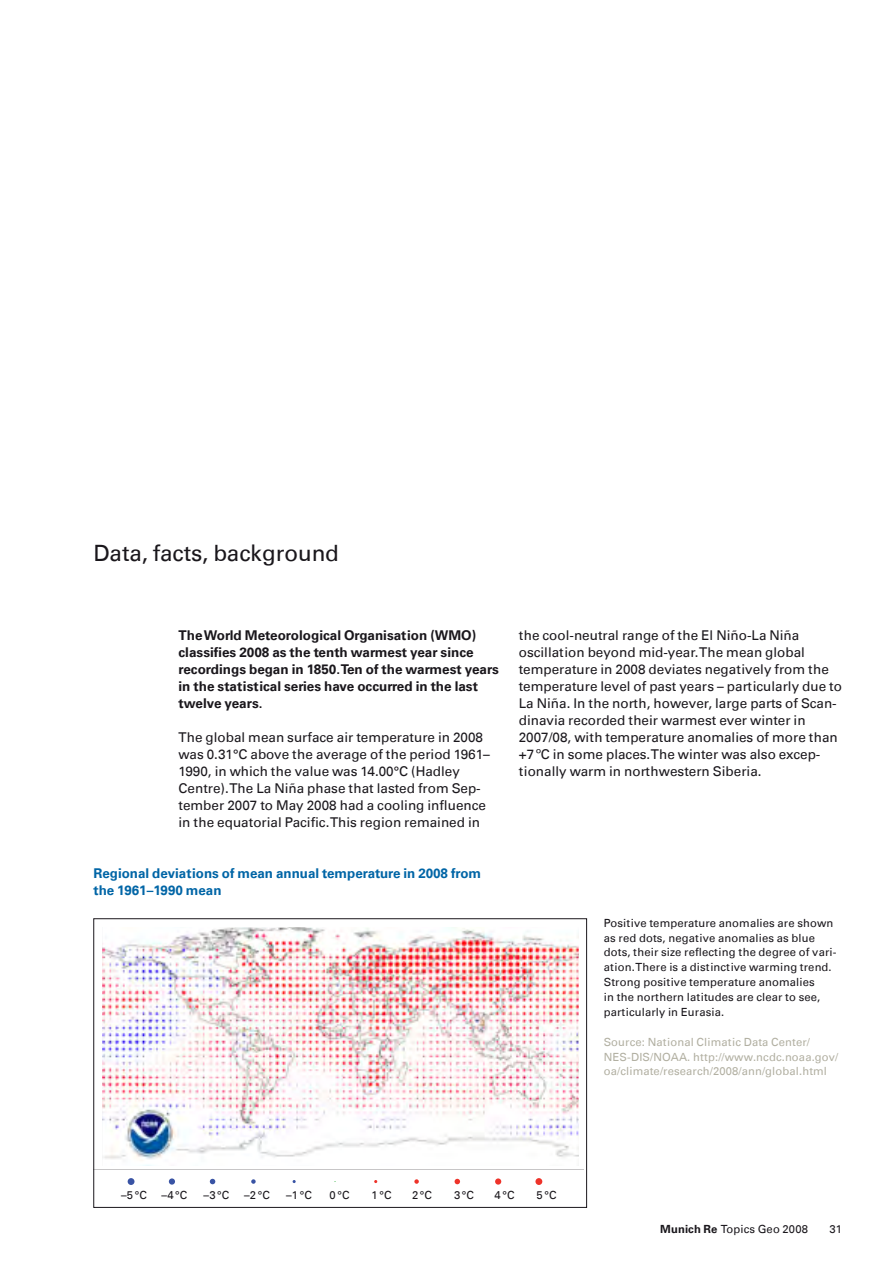
<style>
.page{position:relative;width:893px;height:1263px;background:#fff}
.page>*{position:absolute;margin:0;border:0;box-sizing:border-box;transform-origin:0 0}
.t1{font:22.5px "Univers Com 55 Roman";letter-spacing:-.005em;color:#1a171c}
.t2{font:13.5px/17px "Univers Com 55 Roman";color:#1a171c}
.t3{font:700 13.5px/17px "Univers Com 65";color:#1a171c}
.t4{font:700 13.5px/17px "Univers Com 65";color:#0065a6}
.t5{font:11.25px/14.9px "Univers Com 55 Roman";letter-spacing:.01em;color:#1a171c}
.t6{font:11.25px/14.9px "Univers Com 55 Roman";letter-spacing:.01em;color:#b2b0a2}
.s1{font-family:"Univers Com 65";font-weight:700}
</style>
<div class="page">
<div style="left:94px;top:919px;width:493px;height:289px;border:1px solid #1a171c"></div>
<div style="left:535px;top:1178px;width:7px;height:7px;background:#ee332a;border-radius:50%"></div>
<div style="left:495px;top:1178px;width:6px;height:7px;background:#ee332a;border-radius:50%"></div>
<svg style="left:454px;top:1179px;width:6px;height:5px"></svg>
<svg style="left:414px;top:1179px;width:5px;height:5px"></svg>
<svg style="left:251px;top:1179px;width:5px;height:5px"></svg>
<svg style="left:210px;top:1179px;width:5px;height:5px"></svg>
<div style="left:169px;top:1178px;width:6px;height:7px;background:#3953a4;border-radius:50%"></div>
<div style="left:128px;top:1178px;width:6px;height:7px;background:#3953a4;border-radius:50%"></div>
<img style="left:102px;top:927px;width:476px;height:234px">
<h1 class="t1" style="left:94px;top:544px;width:247px">Data, facts, background</h1>
<p class="t3" style="left:179px;top:629px;width:322px">The World Meteorological Organisation (WMO) classifies 2008 as the tenth warmest year since recordings began in 1850. Ten of the warmest years in the statistical series have occurred in the last twelve years.</p>
<p class="t2" style="left:179px;top:731px;width:313px">The global mean surface air temperature in 2008 was 0.31°C above the average of the period 1961– 1990, in which the value was 14.00°C (Hadley Centre). The La Niña phase that lasted from Sep&shy;tember 2007 to May 2008 had a cooling influence in the equatorial Pacific. This region remained in</p>
<p class="t4" style="left:94px;top:867px;width:389px">Regional deviations of mean annual temperature in 2008 from the 1961–1990 mean</p>
<p class="t2" style="left:519px;top:629px;width:325px">the cool-neutral range of the El Niño-La Niña oscillation beyond mid-year. The mean global temperature in 2008 deviates negatively from the temperature level of past years – particularly due to La Niña. In the north, however, large parts of Scan&shy;dinavia recorded their warmest ever winter in 2007/08, with temperature anomalies of more than +7 ºC in some places. The winter was also excep&shy;tionally warm in northwestern Siberia.</p>
<p class="t5" style="left:604px;top:917px;width:234px">Positive temperature anomalies are shown as red dots, negative anomalies as blue dots, their size reflecting the degree of vari&shy;ation. There is a distinctive warming trend.<br>Strong positive temperature anomalies<br>in the northern latitudes are clear to see, particularly in Eurasia.</p>
<p class="t6" style="left:604px;top:1036px;width:236px">Source: National Climatic Data Center/<br>NES-DIS/NOAA. http://www.ncdc.noaa.gov/ oa/climate/research/2008/ann/global.html</p>
<p class="t5" style="left:121px;top:1189px;width:27px">–5 °C</p>
<p class="t5" style="left:162px;top:1189px;width:27px">–4 °C</p>
<p class="t5" style="left:204px;top:1189px;width:27px">–3 °C</p>
<p class="t5" style="left:244px;top:1189px;width:27px">–2 °C</p>
<p class="t5" style="left:286px;top:1189px;width:27px">–1 °C</p>
<p class="t5" style="left:329px;top:1189px;width:22px">0 °C</p>
<p class="t5" style="left:371px;top:1189px;width:22px">1 °C</p>
<p class="t5" style="left:412px;top:1189px;width:22px">2 °C</p>
<p class="t5" style="left:454px;top:1189px;width:22px">3 °C</p>
<p class="t5" style="left:494px;top:1189px;width:22px">4 °C</p>
<p class="t5" style="left:536px;top:1189px;width:22px">5 °C</p>
<p class="t5" style="left:660px;top:1223px;width:149px"><span class="s1">Munich Re</span> Topics Geo 2008</p>
<p class="t5" style="left:829px;top:1223px;width:14px">31</p>
</div>
